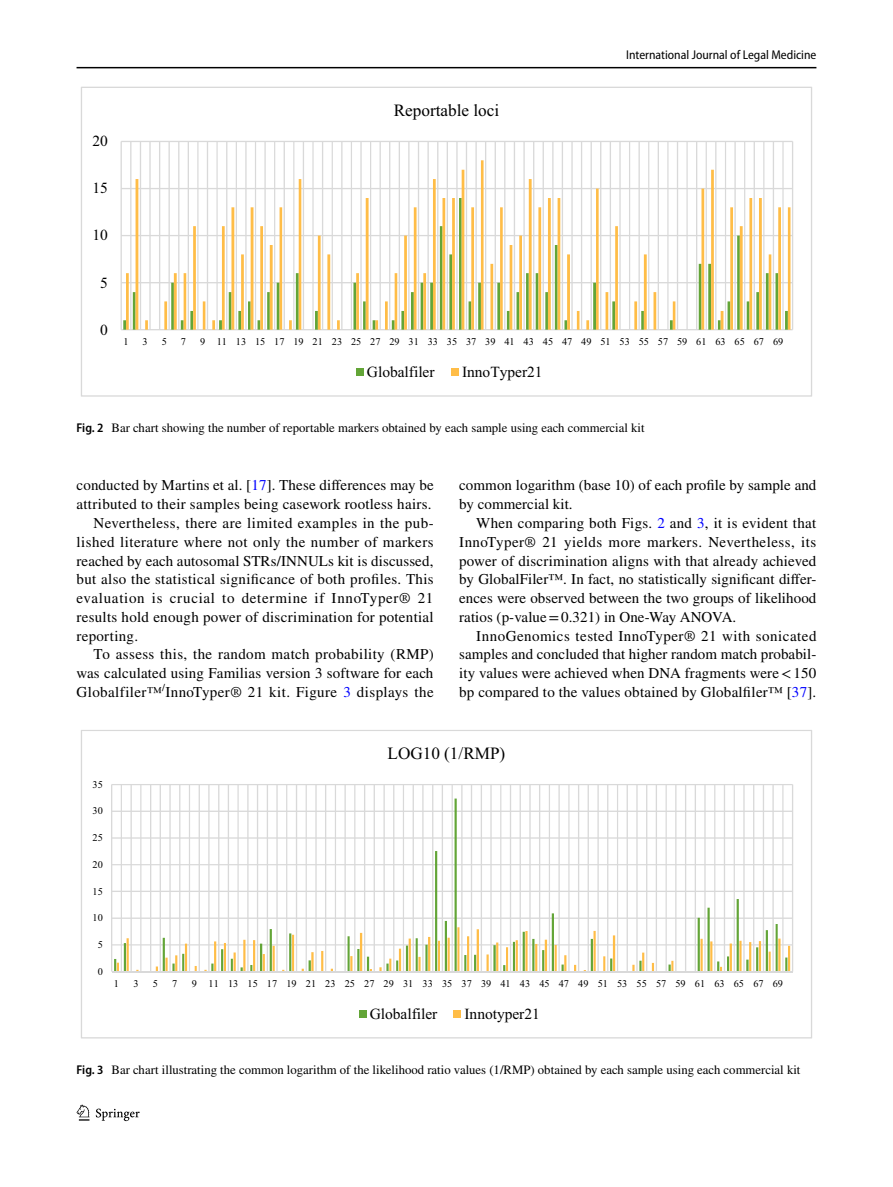
<style>
.page{position:relative;width:893px;height:1187px;background:#fff}
.page>*{position:absolute;margin:0;border:0;box-sizing:border-box;transform-origin:0 0}
.t1{font:17.25px "Times New Roman PSMT2";color:#000}
.t2{font:17.25px "Times New Roman PSMT3";color:#000}
.t3{font:15.45px "Times New Roman PSMT2";color:#000}
.t4{font:15.45px "Times New Roman PSMT3";color:#000}
.t5{font:15px/18.8px "STIX";letter-spacing:.02em;color:#000;text-align:justify}
.t6{font:15px "STIX";letter-spacing:.045em;color:#000}
.t7{font:12.75px "STIX";color:#000}
.t8{font:semi-condensed 12.75px "Myriad Pro";color:#000}
.t9{font:10.35px "Times New Roman PSMT3";color:#000}
.t10{font:10.35px "Times New Roman PSMT2";color:#000}
.s1{font-family:"Myriad Pro";font-weight:600;font-stretch:semi-condensed}
.s2{color:#00f}
</style>
<div class="page">
<hr style="left:77px;top:67px;width:739px;height:1px;background:#000">
<svg style="left:77px;top:1104px;width:12px;height:16px"></svg>
<svg style="left:96px;top:1108px;width:44px;height:12px"></svg>
<svg style="left:81px;top:87px;width:731px;height:309px"></svg>
<svg style="left:81px;top:730px;width:731px;height:308px"></svg>
<p class="t8" style="left:626px;top:48px;width:192px">International Journal of Legal Medicine</p>
<p class="t3" style="left:93px;top:131px;width:17px">20</p>
<p class="t3" style="left:93px;top:178px;width:17px">15</p>
<p class="t3" style="left:93px;top:225px;width:17px">10</p>
<p class="t3" style="left:100px;top:272px;width:9px">5</p>
<p class="t3" style="left:100px;top:319px;width:9px">0</p>
<p class="t1" style="left:394px;top:99px;width:107px">Reportable loci</p>
<p class="t10" style="left:123px;top:334px;width:7px">1</p>
<p class="t10" style="left:143px;top:334px;width:7px">3</p>
<p class="t10" style="left:162px;top:334px;width:7px">5</p>
<p class="t10" style="left:181px;top:334px;width:7px">7</p>
<p class="t10" style="left:200px;top:334px;width:585px">9 11 13 15 17 19 21 23 25 27 29 31 33 35 37 39 41 43 45 47 49 51 53 55 57 59 61 63 65 67 69</p>
<p class="t3" style="left:367px;top:361px;width:69px">Globalfiler</p>
<p class="t3" style="left:462px;top:361px;width:82px">InnoTyper21</p>
<p class="t7" style="left:77px;top:418px;width:570px"><span class="s1">Fig. 2</span> Bar chart showing the number of reportable markers obtained by each sample using each commercial kit</p>
<p class="t5" style="left:77px;top:477px;width:359px">conducted by Martins et al. [<span class="s2">17</span>]. These differences may be</p>
<p class="t5" style="left:77px;top:496px;width:357px">attributed to their samples being casework rootless hairs.</p>
<p class="t5" style="left:94px;top:514px;width:342px">Nevertheless, there are limited examples in the pub-</p>
<p class="t5" style="left:77px;top:533px;width:359px">lished literature where not only the number of markers</p>
<p class="t5" style="left:77px;top:552px;width:358px">reached by each autosomal STRs/INNULs kit is discussed,</p>
<p class="t5" style="left:77px;top:571px;width:359px">but also the statistical significance of both profiles. This</p>
<p class="t6" style="left:77px;top:587px;width:358px">evaluation is crucial to determine if InnoTyper® 21</p>
<p class="t5" style="left:77px;top:608px;width:359px">results hold enough power of discrimination for potential</p>
<p class="t5" style="left:77px;top:627px;width:63px">reporting.</p>
<p class="t5" style="left:94px;top:646px;width:342px">To assess this, the random match probability (RMP)</p>
<p class="t5" style="left:77px;top:664px;width:358px">was calculated using Familias version 3 software for each</p>
<p class="t5" style="left:77px;top:683px;width:359px">Globalfiler™<sup>/</sup>InnoTyper® 21 kit. Figure <span class="s2">3</span> displays the</p>
<p class="t5" style="left:459px;top:477px;width:359px">common logarithm (base 10) of each profile by sample and by commercial kit.</p>
<p class="t5" style="left:459px;top:514px;width:359px;text-indent:17px">When comparing both Figs. <span class="s2">2</span> and <span class="s2">3</span>, it is evident that InnoTyper® 21 yields more markers. Nevertheless, its power of discrimination aligns with that already achieved by GlobalFiler™. In fact, no statistically significant differ&shy;ences were observed between the two groups of likelihood ratios (p-value=0.321) in One-Way ANOVA.</p>
<p class="t5" style="left:459px;top:627px;width:359px;text-indent:17px">InnoGenomics tested InnoTyper® 21 with sonicated samples and concluded that higher random match probabil&shy;ity values were achieved when DNA fragments were&lt;150 bp compared to the values obtained by Globalfiler™ [<span class="s2">37</span>].</p>
<p class="t9" style="left:93px;top:777px;width:12px">35</p>
<p class="t9" style="left:93px;top:804px;width:12px">30</p>
<p class="t9" style="left:93px;top:830px;width:12px">25</p>
<p class="t9" style="left:93px;top:857px;width:12px">20</p>
<p class="t9" style="left:93px;top:884px;width:12px">15</p>
<p class="t9" style="left:93px;top:910px;width:12px">10</p>
<p class="t9" style="left:98px;top:937px;width:7px">5</p>
<p class="t9" style="left:98px;top:964px;width:7px">0</p>
<p class="t2" style="left:387px;top:742px;width:119px">LOG10 (1/RMP)</p>
<p class="t9" style="left:114px;top:976px;width:7px">1</p>
<p class="t9" style="left:133px;top:976px;width:7px">3</p>
<p class="t9" style="left:153px;top:976px;width:7px">5</p>
<p class="t9" style="left:172px;top:976px;width:7px">7</p>
<p class="t9" style="left:192px;top:976px;width:593px">9 11 13 15 17 19 21 23 25 27 29 31 33 35 37 39 41 43 45 47 49 51 53 55 57 59 61 63 65 67 69</p>
<p class="t4" style="left:370px;top:1003px;width:69px">Globalfiler</p>
<p class="t4" style="left:464px;top:1003px;width:77px">Innotyper21</p>
<p class="t7" style="left:77px;top:1060px;width:725px"><span class="s1">Fig. 3</span> Bar chart illustrating the common logarithm of the likelihood ratio values (1/RMP) obtained by each sample using each commercial kit</p>
</div>
